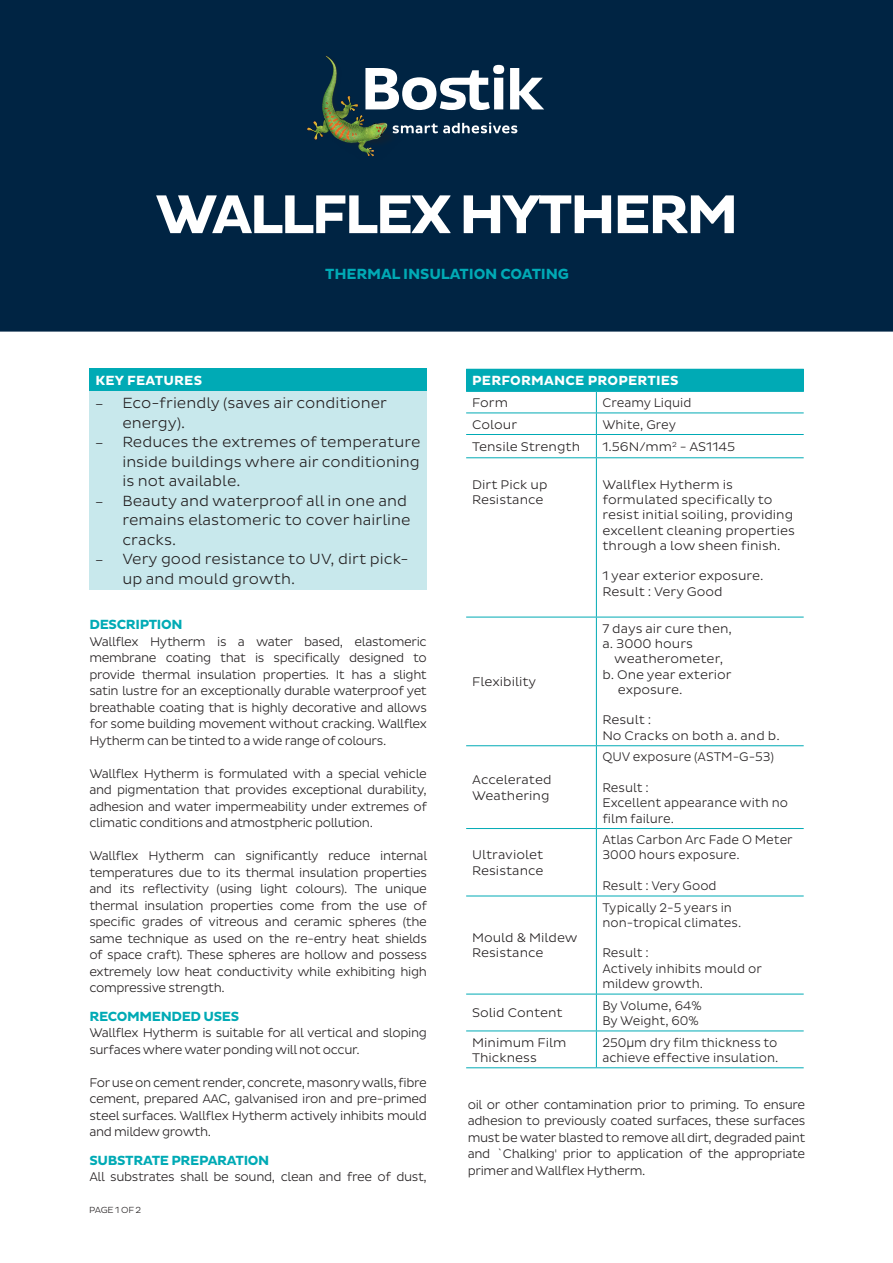
<style>
.page{position:relative;width:893px;height:1263px;background:#fff}
.page>*{position:absolute;margin:0;border:0;box-sizing:border-box;transform-origin:0 0}
.t1{font:700 55.5px "Pluto Sans";letter-spacing:-.05em;color:#fff}
.t2{font:300 15px/19.5px "Pluto Sans";color:#231f20}
.t3{font:700 15px "Pluto Sans";letter-spacing:-.01em;color:#00aab5}
.NB_Body_Copy{font:700 13.5px "Pluto Sans";letter-spacing:-.025em;color:#00aab5}
.t4{font:700 13.5px "Pluto Sans";letter-spacing:.015em;color:#fff}
.NB_Body_Header{font:700 13.5px "Pluto Sans";letter-spacing:-.025em;color:#00aab5}
.NB_Body_Copy-2{font:300 12.75px/16.5px "Pluto Sans";letter-spacing:-.03em;color:#231f20;text-align:justify;scale:.96 1}
.NB_Table_Copy{font:300 12.75px/15.3px "Pluto Sans";color:#231f20}
.NB_Table_Copy-2{font:300 12.75px/15.3px "Pluto Sans";color:#231f20;scale:.95 1}
.t5{font:300 9px "Pluto Sans";letter-spacing:-.04em;color:#231f20}
.s1{font-family:"Minion Pro";font-weight:400}
</style>
<div class="page">
<div style="left:0;top:0;width:893px;height:332px;background:#002443"></div>
<svg style="left:405px;top:122px;width:112px;height:11px"></svg>
<svg style="left:405px;top:65px;width:139px;height:45px"></svg>
<img style="left:307px;top:52px;width:98px;height:108px">
<div style="left:89px;top:369px;width:338px;height:22px;background:#00aab5"></div>
<div style="left:89px;top:391px;width:338px;height:199px;background:#c8e8ec"></div>
<div style="left:466px;top:369px;width:338px;height:22px;background:#00aab5"></div>
<hr style="left:466px;top:617px;width:130px;height:1px;background:#00aab5">
<hr style="left:466px;top:745px;width:130px;height:1px;background:#00aab5">
<hr style="left:466px;top:828px;width:130px;height:1px;background:#00aab5">
<hr style="left:466px;top:896px;width:130px;height:1px;background:#00aab5">
<hr style="left:466px;top:994px;width:130px;height:1px;background:#00aab5">
<hr style="left:466px;top:1030px;width:130px;height:1px;background:#00aab5">
<hr style="left:466px;top:1067px;width:130px;height:1px;background:#00aab5">
<svg style="left:466px;top:392px;width:338px;height:66px"></svg>
<hr style="left:596px;top:457px;width:208px;height:1px;background:#00aab5">
<hr style="left:596px;top:458px;width:1px;height:159px;background:#00aab5">
<hr style="left:596px;top:617px;width:208px;height:1px;background:#00aab5">
<hr style="left:596px;top:617px;width:1px;height:128px;background:#00aab5">
<hr style="left:596px;top:745px;width:208px;height:1px;background:#00aab5">
<hr style="left:596px;top:746px;width:1px;height:82px;background:#00aab5">
<hr style="left:596px;top:828px;width:208px;height:1px;background:#00aab5">
<hr style="left:596px;top:829px;width:1px;height:67px;background:#00aab5">
<hr style="left:596px;top:896px;width:208px;height:1px;background:#00aab5">
<hr style="left:596px;top:896px;width:1px;height:98px;background:#00aab5">
<hr style="left:596px;top:994px;width:208px;height:1px;background:#00aab5">
<hr style="left:596px;top:994px;width:1px;height:36px;background:#00aab5">
<hr style="left:596px;top:1030px;width:208px;height:1px;background:#00aab5">
<hr style="left:596px;top:1031px;width:1px;height:36px;background:#00aab5">
<hr style="left:596px;top:1067px;width:208px;height:1px;background:#00aab5">
<hr style="left:466px;top:391px;width:130px;height:1px;background:#00aab5">
<hr style="left:596px;top:391px;width:208px;height:1px;background:#00aab5">
<h1 class="t1" style="left:156px;top:183px;width:584px">WALLFLEX HYTHERM</h1>
<p class="t3" style="left:325px;top:265px;width:246px">THERMAL INSULATION COATING</p>
<p class="t4" style="left:95px;top:373px;width:108px">KEY FEATURES</p>
<p class="t2" style="left:122px;top:393px;width:266px;text-indent:-27px"><span class="s1">–</span> Eco-friendly (saves air conditioner energy).</p>
<p class="t2" style="left:122px;top:432px;width:300px;text-align:justify;text-indent:-27px"><span class="s1">–</span> Reduces the extremes of temperature inside buildings where air conditioning is not available.</p>
<p class="t2" style="left:122px;top:491px;width:290px;text-indent:-27px"><span class="s1">–</span> Beauty and waterproof all in one and remains elastomeric to cover hairline cracks.</p>
<p class="t2" style="left:122px;top:549px;width:288px;text-indent:-27px"><span class="s1">–</span> Very good resistance to UV, dirt pick&shy;up and mould growth.</p>
<p class="NB_Body_Header" style="left:89px;top:617px;width:95px">DESCRIPTION</p>
<p class="NB_Body_Copy-2" style="left:89px;top:633px;width:353px">Wallflex Hytherm is a water based, elastomeric membrane coating that is specifically designed to provide thermal insulation properties. It has a slight satin lustre for an exceptionally durable waterproof yet breathable coating that is highly decorative and allows for some building movement without cracking. Wallflex Hytherm can be tinted to a wide range of colours.</p>
<p class="NB_Body_Copy-2" style="left:89px;top:765px;width:353px">Wallflex Hytherm is formulated with a special vehicle and pigmentation that provides exceptional durability, adhesion and water impermeability under extremes of climatic conditions and atmostpheric pollution.</p>
<p class="NB_Body_Copy-2" style="left:89px;top:848px;width:353px">Wallflex Hytherm can significantly reduce internal temperatures due to its thermal insulation properties and its reflectivity (using light colours). The unique thermal insulation properties come from the use of specific grades of vitreous and ceramic spheres (the same technique as used on the re-entry heat shields of space craft). These spheres are hollow and possess extremely low heat conductivity while exhibiting high compressive strength.</p>
<p class="NB_Body_Copy" style="left:89px;top:1008px;width:151px">RECOMMENDED USES</p>
<p class="NB_Body_Copy-2" style="left:89px;top:1025px;width:353px">Wallflex Hytherm is suitable for all vertical and sloping surfaces where water ponding will not occur.</p>
<p class="NB_Body_Copy-2" style="left:89px;top:1074px;width:353px">For use on cement render, concrete, masonry walls, fibre cement, prepared AAC, galvanised iron and pre-primed steel surfaces. Wallflex Hytherm actively inhibits mould and mildew growth.</p>
<p class="NB_Body_Copy" style="left:89px;top:1152px;width:181px">SUBSTRATE PREPARATION</p>
<p class="NB_Body_Copy-2" style="left:89px;top:1169px;width:353px">All substrates shall be sound, clean and free of dust,</p>
<p class="t5" style="left:89px;top:1204px;width:54px">PAGE 1 OF 2</p>
<p class="t4" style="left:472px;top:373px;width:208px">PERFORMANCE PROPERTIES</p>
<p class="NB_Table_Copy" style="left:472px;top:395px;width:37px">Form</p>
<p class="NB_Table_Copy-2" style="left:602px;top:395px;width:95px">Creamy Liquid</p>
<p class="NB_Table_Copy" style="left:472px;top:417px;width:47px">Colour</p>
<p class="NB_Table_Copy-2" style="left:602px;top:417px;width:79px">White, Grey</p>
<p class="NB_Table_Copy" style="left:472px;top:439px;width:110px">Tensile Strength</p>
<p class="NB_Table_Copy" style="left:602px;top:439px;width:134px">1.56N/mm<sup>2</sup> - AS1145</p>
<p class="NB_Table_Copy" style="left:472px;top:477px;width:77px">Dirt Pick up<br>Resistance</p>
<p class="NB_Table_Copy" style="left:602px;top:477px;width:194px">Wallflex Hytherm is formulated specifically to resist initial soiling, providing excellent cleaning properties through a low sheen finish.</p>
<p class="NB_Table_Copy" style="left:602px;top:569px;width:163px">1 year exterior exposure.</p>
<p class="NB_Table_Copy" style="left:602px;top:584px;width:122px">Result : Very Good</p>
<p class="NB_Table_Copy" style="left:472px;top:674px;width:66px">Flexibility</p>
<p class="NB_Table_Copy" style="left:472px;top:772px;width:81px">Accelerated<br>Weathering</p>
<p class="NB_Table_Copy" style="left:472px;top:847px;width:73px">Ultraviolet<br>Resistance</p>
<p class="NB_Table_Copy" style="left:472px;top:930px;width:107px">Mould &amp; Mildew<br>Resistance</p>
<p class="NB_Table_Copy" style="left:472px;top:1005px;width:92px">Solid Content</p>
<p class="NB_Table_Copy" style="left:602px;top:621px;width:131px">7 days air cure then,</p>
<p class="NB_Table_Copy" style="left:602px;top:636px;width:92px">a. 3000 hours</p>
<p class="NB_Table_Copy" style="left:614px;top:651px;width:110px">weatherometer,</p>
<p class="NB_Table_Copy" style="left:602px;top:667px;width:131px">b. One year exterior</p>
<p class="NB_Table_Copy" style="left:618px;top:682px;width:66px">exposure.</p>
<p class="NB_Table_Copy" style="left:602px;top:713px;width:51px">Result :</p>
<p class="NB_Table_Copy" style="left:602px;top:728px;width:179px">No Cracks on both a. and b.</p>
<p class="NB_Table_Copy-2" style="left:602px;top:749px;width:182px">QUV exposure (ASTM-G-53)</p>
<p class="NB_Table_Copy-2" style="left:602px;top:780px;width:51px">Result :</p>
<p class="NB_Table_Copy-2" style="left:602px;top:795px;width:197px">Excellent appearance with no film failure.</p>
<p class="NB_Table_Copy-2" style="left:602px;top:832px;width:202px">Atlas Carbon Arc Fade O Meter<br>3000 hours exposure.</p>
<p class="NB_Table_Copy-2" style="left:602px;top:878px;width:122px">Result : Very Good</p>
<p class="NB_Table_Copy-2" style="left:602px;top:900px;width:138px">Typically 2-5 years in</p>
<p class="NB_Table_Copy-2" style="left:602px;top:915px;width:148px">non-tropical climates.</p>
<p class="NB_Table_Copy-2" style="left:602px;top:945px;width:51px">Result :</p>
<p class="NB_Table_Copy-2" style="left:602px;top:961px;width:169px">Actively inhibits mould or mildew growth.</p>
<p class="NB_Table_Copy-2" style="left:602px;top:998px;width:106px">By Volume, 64%</p>
<p class="NB_Table_Copy-2" style="left:602px;top:1013px;width:103px">By Weight, 60%</p>
<p class="NB_Table_Copy" style="left:472px;top:1035px;width:96px">Minimum Film<br>Thickness</p>
<p class="NB_Table_Copy-2" style="left:602px;top:1035px;width:187px">250μm dry film thickness to achieve effective insulation.</p>
<p class="NB_Body_Copy-2" style="left:468px;top:1096px;width:353px">oil or other contamination prior to priming. To ensure adhesion to previously coated surfaces, these surfaces must be water blasted to remove all dirt, degraded paint and `Chalking' prior to application of the appropriate primer and Wallflex Hytherm.</p>
</div>
